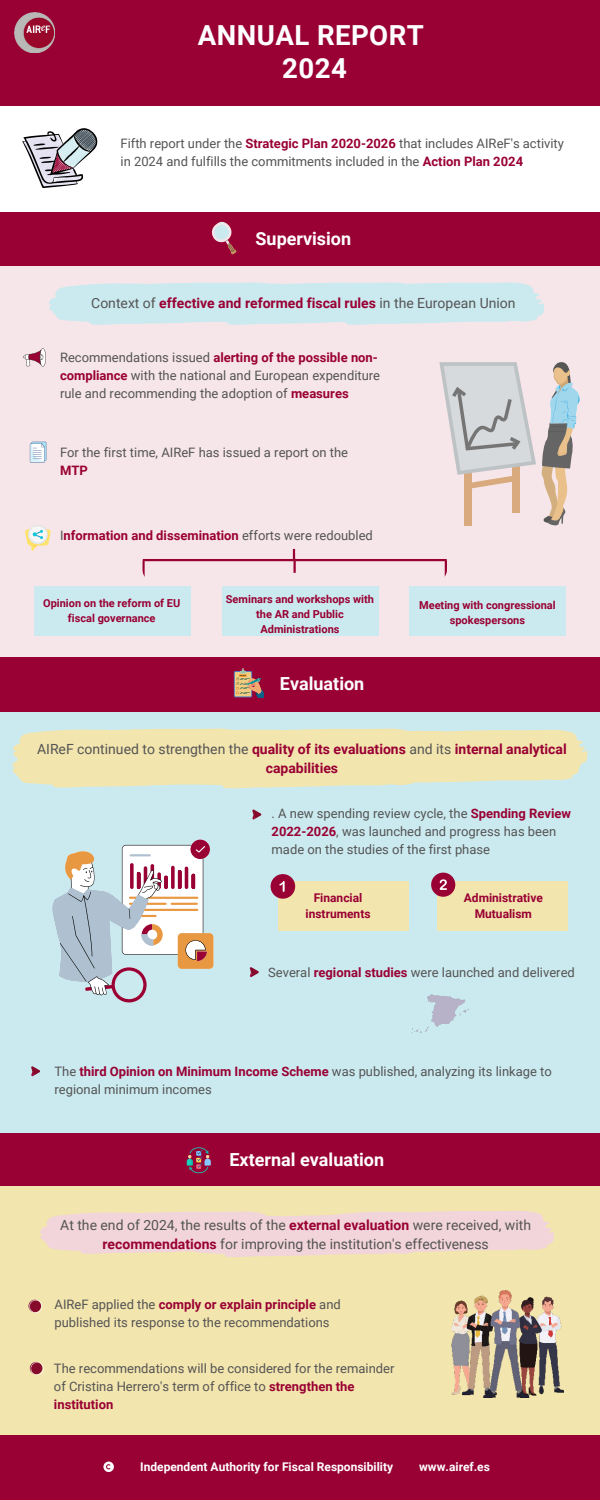
<style>
.page{position:relative;width:600px;height:1500px;background:#fff}
.page>*{position:absolute;margin:0;border:0;box-sizing:border-box;transform-origin:0 0}
.t1{font:700 27.6px/33px "Roboto";letter-spacing:.015em;color:#fff;text-align:center}
.t2{font:700 18px "Roboto";color:#fff}
.t3{font:700 18px "Roboto";color:#fefefe}
.t4{font:700 14px/19.5px "Roboto";color:#903;text-align:center}
.t5{font:14px/19.5px "Roboto";color:#545454;text-align:center}
.t6{font:13px/18px "Roboto";color:#545454}
.t7{font:700 13px "Roboto";color:#903}
.t8{font:700 12px "Roboto";color:#fff}
.t9{font:700 12px/16.5px "Roboto";color:#903;text-align:center}
.t10{font:700 11px/15px "Roboto";color:#903;text-align:center}
.s1{font-weight:700;color:#903}
.s2{font-weight:400;color:#545454}
</style>
<div class="page">
<div style="left:0;top:0;width:600px;height:106px;background:#903"></div>
<img style="left:14px;top:13px;width:41px;height:39px">
<div style="left:0;top:1435px;width:600px;height:65px;background:#903"></div>
<svg style="left:103px;top:1462px;width:11px;height:10px"></svg>
<div style="left:0;top:212px;width:600px;height:55px;background:#903"></div>
<div style="left:0;top:1132px;width:600px;height:54px;background:#903"></div>
<svg style="left:22px;top:128px;width:76px;height:60px"></svg>
<svg style="left:211px;top:221px;width:25px;height:33px"></svg>
<div style="left:0;top:657px;width:600px;height:55px;background:#903"></div>
<svg style="left:234px;top:671px;width:18px;height:26px"></svg>
<div style="left:235px;top:672px;width:16px;height:24px;background:#f0cd81"></div>
<svg style="left:236px;top:668px;width:28px;height:30px"></svg>
<svg style="left:187px;top:1147px;width:24px;height:27px"></svg>
<div style="left:0;top:267px;width:600px;height:390px;background:#f7e6e9"></div>
<svg style="left:439px;top:362px;width:140px;height:164px"></svg>
<svg style="left:49px;top:282px;width:495px;height:43px;background:#cfe9ee"></svg>
<svg style="left:30px;top:442px;width:16px;height:21px"></svg>
<svg style="left:23px;top:348px;width:23px;height:19px"></svg>
<svg style="left:25px;top:525px;width:26px;height:27px"></svg>
<div style="left:409px;top:586px;width:157px;height:50px;background:#cbeaef"></div>
<div style="left:34px;top:586px;width:157px;height:50px;background:#cbeaef"></div>
<div style="left:222px;top:586px;width:156px;height:50px;background:#cbeaef"></div>
<div style="left:0;top:712px;width:600px;height:420px;background:#cbeaef"></div>
<svg style="left:52px;top:840px;width:162px;height:163px"></svg>
<svg style="left:12px;top:728px;width:576px;height:60px;background:#eee5b5"></svg>
<div style="left:279px;top:882px;width:130px;height:49px;background:#f3e5ae"></div>
<div style="left:437px;top:882px;width:131px;height:49px;background:#f3e5ae"></div>
<svg style="left:252px;top:809px;width:10px;height:11px"></svg>
<svg style="left:250px;top:967px;width:9px;height:10px"></svg>
<svg style="left:411px;top:994px;width:58px;height:39px"></svg>
<svg style="left:31px;top:1066px;width:9px;height:10px"></svg>
<div style="left:0;top:1186px;width:600px;height:249px;background:#f3e5ae"></div>
<img style="left:451px;top:1290px;width:113px;height:108px">
<svg style="left:40px;top:1211px;width:514px;height:46px;background:#f2d7d4"></svg>
<svg style="left:142px;top:549px;width:305px;height:28px"></svg>
<hr style="left:293px;top:559px;width:3px;height:14px;background:#903">
<div style="left:271px;top:874px;width:24px;height:25px;background:#903;border-radius:50%"></div>
<svg style="left:279px;top:881px;width:6px;height:11px"></svg>
<div style="left:431px;top:873px;width:24px;height:24px;background:#903;border-radius:50%"></div>
<svg style="left:440px;top:879px;width:7px;height:11px"></svg>
<svg style="left:29px;top:1300px;width:13px;height:13px"></svg>
<svg style="left:31px;top:1362px;width:12px;height:13px"></svg>
<h1 class="t1" style="left:198px;top:18px;width:227px">ANNUAL REPORT<br>2024</h1>
<p class="t6" style="left:121px;top:134px;width:445px">Fifth report under the <span class="s1">Strategic Plan 2020-2026</span> that includes AIReF's activity in 2024 and fulfills the commitments included in the <span class="s1">Action Plan 2024</span></p>
<h2 class="t2" style="left:256px;top:226px;width:97px">Supervision</h2>
<p class="t4" style="left:91px;top:292px;width:426px"><span class="s2">Context of</span> effective and reformed fiscal rules <span class="s2">in the European Union</span></p>
<p class="t6" style="left:60px;top:348px;width:322px">Recommendations issued <span class="s1">alerting of the possible non&shy;compliance</span> with the national and European expenditure rule and recommending the adoption of <span class="s1">measures</span></p>
<p class="t6" style="left:60px;top:443px;width:290px">For the first time, AIReF has issued a report on the</p>
<p class="t7" style="left:60px;top:462px;width:29px">MTP</p>
<p class="t7" style="left:60px;top:526px;width:314px"><span class="s2">I</span>nformation and dissemination <span class="s2">efforts were redoubled</span></p>
<p class="t10" style="left:43px;top:595px;width:139px">Opinion on the reform of EU fiscal governance</p>
<p class="t10" style="left:226px;top:591px;width:150px">Seminars and workshops with the AR and Public<br>Administrations</p>
<h2 class="t3" style="left:280px;top:671px;width:86px">Evaluation</h2>
<p class="t10" style="left:419px;top:597px;width:138px">Meeting with congressional spokespersons</p>
<p class="t4" style="left:37px;top:738px;width:531px"><span class="s2">AIReF continued to strengthen the</span> quality of its evaluations <span class="s2">and its</span> internal analytical capabilities</p>
<p class="t6" style="left:272px;top:804px;width:301px">. A new spending review cycle, the <span class="s1">Spending Review<br>2022-2026</span>, was launched and progress has been made on the studies of the first phase</p>
<p class="t9" style="left:306px;top:889px;width:66px">Financial instruments</p>
<p class="t9" style="left:464px;top:889px;width:81px">Administrative<br>Mutualism</p>
<p class="t6" style="left:268px;top:963px;width:308px">Several <span class="s1">regional studies</span> were launched and delivered</p>
<p class="t6" style="left:54px;top:1062px;width:499px">The <span class="s1">third Opinion on Minimum Income Scheme</span> was published, analyzing its linkage to regional minimum incomes</p>
<h2 class="t2" style="left:230px;top:1147px;width:156px">External evaluation</h2>
<p class="t5" style="left:60px;top:1214px;width:472px">At the end of 2024, the results of the <span class="s1">external evaluation</span> were received, with <span class="s1">recommendations</span> for improving the institution's effectiveness</p>
<p class="t6" style="left:55px;top:1295px;width:288px">AIReF applied the <span class="s1">comply or explain principle</span> and published its response to the recommendations</p>
<p class="t6" style="left:54px;top:1359px;width:342px">The recommendations will be considered for the remainder of Cristina Herrero's term of office to <span class="s1">strengthen the institution</span></p>
<p class="t8" style="left:140px;top:1458px;width:254px">Independent Authority for Fiscal Responsibility</p>
<p class="t8" style="left:419px;top:1458px;width:72px">www.airef.es</p>
</div>
